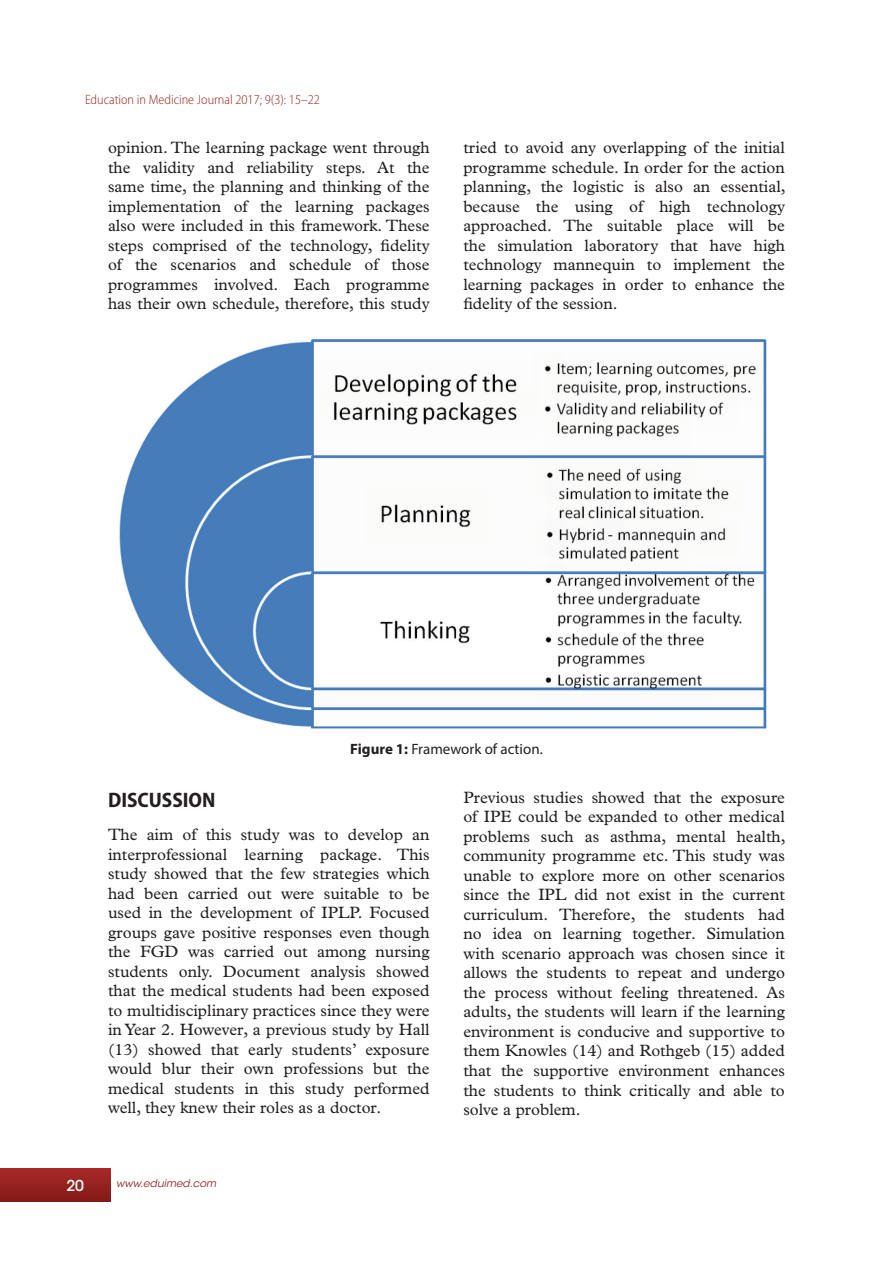
<style>
.page{position:relative;width:893px;height:1263px;background:#fff}
.page>*{position:absolute;margin:0;border:0;box-sizing:border-box;transform-origin:0 0}
.Level_1{font:700 semi-condensed 21px "Myriad Pro";color:#231f20}
.bodyText{font:16.5px/19.5px "Plantin Std";color:#231f20;text-align:justify}
.figure_caption{font:15px "Myriad Pro";color:#231f20}
.t1{font:500 15px "ITC Avant Garde Std";color:#fff}
.t2{font:300 semi-condensed 13.5px "Myriad Pro";color:#94231f}
.t3{font:italic 10.5px "ITC Avant Garde Std";color:#94231f}
.s1{font-weight:700}
</style>
<div class="page">
<div style="left:0;top:1168px;width:111px;height:34px;background:linear-gradient(to bottom,#a82927,#841b18)"></div>
<img style="left:119px;top:339px;width:648px;height:390px">
<p class="t2" style="left:85px;top:91px;width:236px">Education in Medicine Journal 2017; 9(3): 15–22</p>
<p class="bodyText" style="left:108px;top:138px;width:323px">opinion. The learning package went through the validity and reliability steps. At the same time, the planning and thinking of the implementation of the learning packages also were included in this framework. These steps comprised of the technology, fidelity of the scenarios and schedule of those programmes involved. Each programme has their own schedule, therefore, this study</p>
<p class="bodyText" style="left:463px;top:138px;width:324px">tried to avoid any overlapping of the initial programme schedule. In order for the action planning, the logistic is also an essential, because the using of high technology approached. The suitable place will be the simulation laboratory that have high technology mannequin to implement the learning packages in order to enhance the fidelity of the session.</p>
<p class="figure_caption" style="left:350px;top:740px;width:194px"><span class="s1">Figure 1:</span> Framework of action.</p>
<p class="Level_1" style="left:108px;top:787px;width:109px">DISCUSSION</p>
<p class="bodyText" style="left:108px;top:825px;width:323px">The aim of this study was to develop an interprofessional learning package. This study showed that the few strategies which had been carried out were suitable to be used in the development of IPLP. Focused groups gave positive responses even though the FGD was carried out among nursing students only. Document analysis showed that the medical students had been exposed to multidisciplinary practices since they were in Year 2. However, a previous study by Hall (13) showed that early students’ exposure would blur their own professions but the medical students in this study performed well, they knew their roles as a doctor.</p>
<p class="t1" style="left:66px;top:1176px;width:19px">20</p>
<p class="t3" style="left:116px;top:1176px;width:102px">www.eduimed.com</p>
<p class="bodyText" style="left:463px;top:788px;width:324px">Previous studies showed that the exposure of IPE could be expanded to other medical problems such as asthma, mental health, community programme etc. This study was unable to explore more on other scenarios since the IPL did not exist in the current curriculum. Therefore, the students had no idea on learning together. Simulation with scenario approach was chosen since it allows the students to repeat and undergo the process without feeling threatened. As adults, the students will learn if the learning environment is conducive and supportive to them Knowles (14) and Rothgeb (15) added that the supportive environment enhances the students to think critically and able to solve a problem.</p>
</div>
